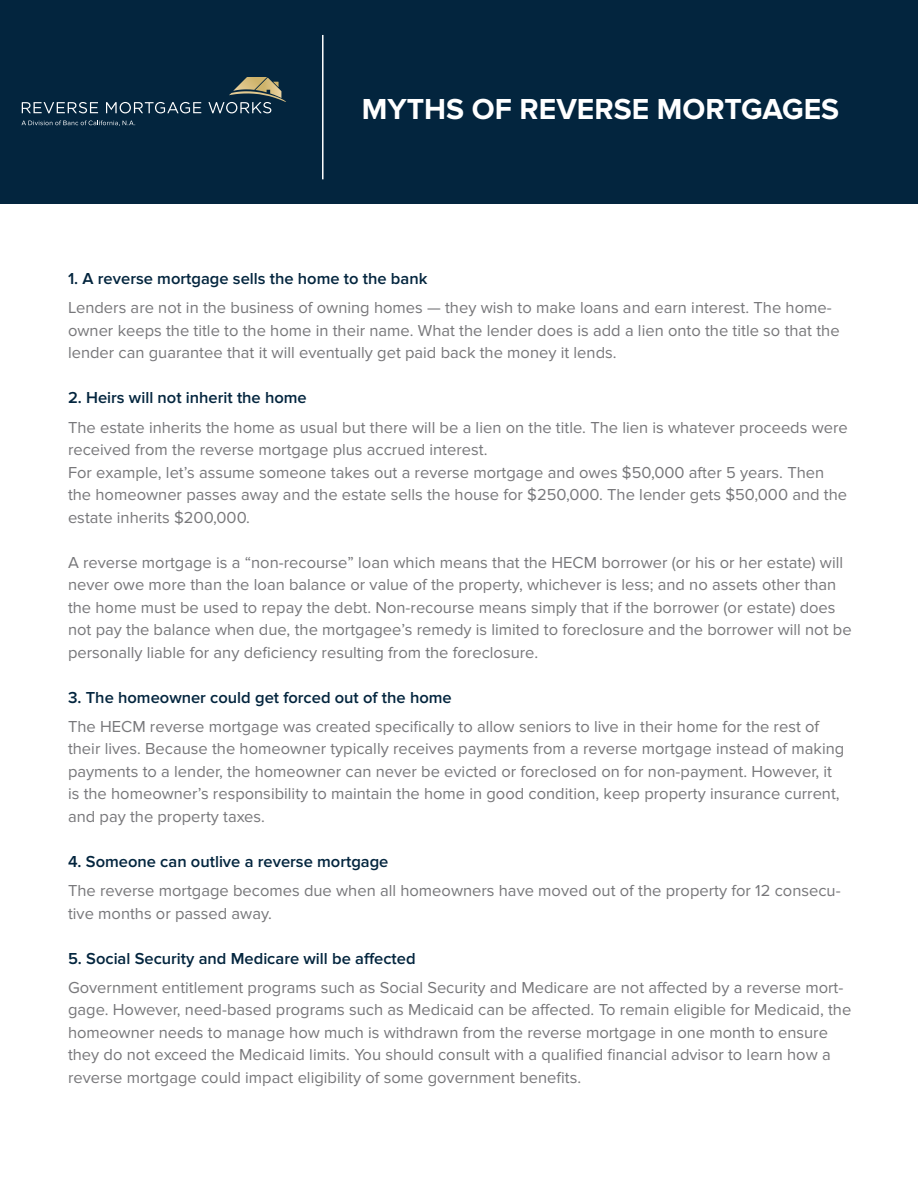
<style>
.page{position:relative;width:918px;height:1188px;background:#fff}
.page>*{position:absolute;margin:0;border:0;box-sizing:border-box;transform-origin:0 0}
.t1{font:700 30px "Proxima Nova";color:#fff}
.t2{font:16.5px/22.5px "Proxima Nova";color:#77777a}
.t3{font:600 16.5px "Proxima Nova";color:#03253e}
</style>
<div class="page">
<div style="left:0;top:0;width:918px;height:203px;background:#03253e"></div>
<hr style="left:322px;top:35px;width:2px;height:144px;background:#fff">
<svg style="left:22px;top:102px;width:76px;height:11px"></svg>
<svg style="left:106px;top:102px;width:95px;height:11px"></svg>
<svg style="left:208px;top:77px;width:78px;height:36px"></svg>
<svg style="left:22px;top:121px;width:113px;height:5px"></svg>
<p class="t1" style="left:362px;top:92px;width:479px">MYTHS OF REVERSE MORTGAGES</p>
<p class="t3" style="left:68px;top:269px;width:361px">1. A reverse mortgage sells the home to the bank</p>
<p class="t2" style="left:68px;top:297px;width:773px">Lenders are not in the business of owning homes — they wish to make loans and earn interest. The home&shy;owner keeps the title to the home in their name. What the lender does is add a lien onto the title so that the lender can guarantee that it will eventually get paid back the money it lends.</p>
<p class="t3" style="left:68px;top:388px;width:240px">2. Heirs will not inherit the home</p>
<p class="t2" style="left:68px;top:416px;width:781px">The estate inherits the home as usual but there will be a lien on the title. The lien is whatever proceeds were received from the reverse mortgage plus accrued interest.</p>
<p class="t2" style="left:68px;top:461px;width:781px">For example, let’s assume someone takes out a reverse mortgage and owes $50,000 after 5 years. Then the homeowner passes away and the estate sells the house for $250,000. The lender gets $50,000 and the estate inherits $200,000.</p>
<p class="t2" style="left:68px;top:551px;width:785px">A reverse mortgage is a “non-recourse” loan which means that the HECM borrower (or his or her estate) will never owe more than the loan balance or value of the property, whichever is less; and no assets other than the home must be used to repay the debt. Non-recourse means simply that if the borrower (or estate) does not pay the balance when due, the mortgagee’s remedy is limited to foreclosure and the borrower will not be personally liable for any deficiency resulting from the foreclosure.</p>
<p class="t3" style="left:68px;top:688px;width:385px">3. The homeowner could get forced out of the home</p>
<p class="t2" style="left:68px;top:715px;width:778px">The HECM reverse mortgage was created specifically to allow seniors to live in their home for the rest of their lives. Because the homeowner typically receives payments from a reverse mortgage instead of making payments to a lender, the homeowner can never be evicted or foreclosed on for non-payment. However, it is the homeowner’s responsibility to maintain the home in good condition, keep property insurance current, and pay the property taxes.</p>
<p class="t3" style="left:68px;top:852px;width:322px">4. Someone can outlive a reverse mortgage</p>
<p class="t2" style="left:68px;top:880px;width:774px">The reverse mortgage becomes due when all homeowners have moved out of the property for 12 consecu&shy;tive months or passed away.</p>
<p class="t3" style="left:68px;top:949px;width:349px">5. Social Security and Medicare will be affected</p>
<p class="t2" style="left:68px;top:976px;width:785px">Government entitlement programs such as Social Security and Medicare are not affected by a reverse mort&shy;gage. However, need-based programs such as Medicaid can be affected. To remain eligible for Medicaid, the homeowner needs to manage how much is withdrawn from the reverse mortgage in one month to ensure they do not exceed the Medicaid limits. You should consult with a qualified financial advisor to learn how a reverse mortgage could impact eligibility of some government benefits.</p>
</div>
